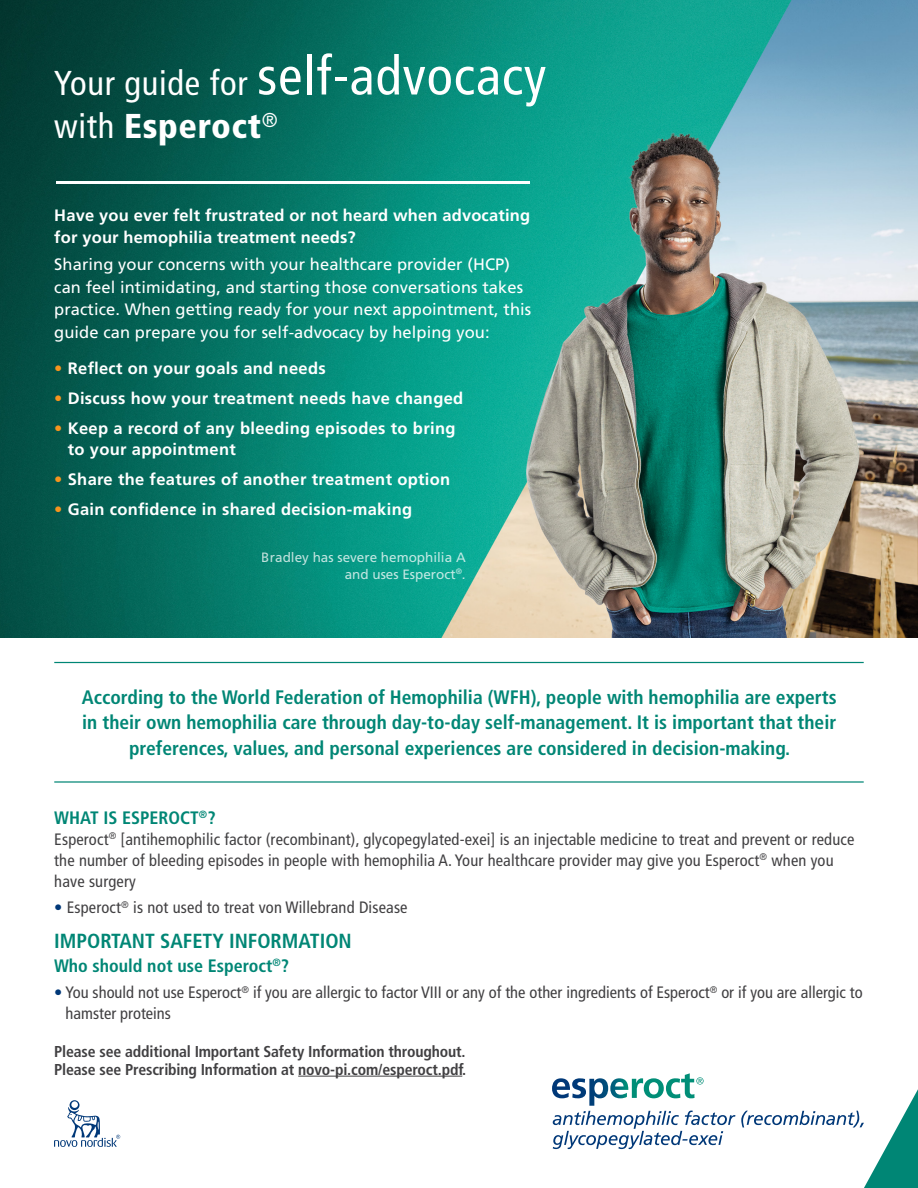
<style>
.page{position:relative;width:918px;height:1188px;background:#fff}
.page>*{position:absolute;margin:0;border:0;box-sizing:border-box;transform-origin:0 0}
.t1{font:condensed 54px "Frutiger LT Std";letter-spacing:.02em;color:#fff}
.t2{font:900 condensed 34.5px "Frutiger LT Std";letter-spacing:.02em;color:#fff}
.t3{font:700 condensed 20.4px "Frutiger LT Std";color:#008675}
.t4{font:700 condensed 19.5px/25.5px "Frutiger LT Std";color:#008675;text-align:center}
.t5{font:700 condensed 18px "Frutiger LT Std";color:#008675}
.t6{font:condensed 16.5px/21px "Frutiger LT Std";letter-spacing:.01em;color:#414042}
.t7{font:700 16.5px/22.5px "Frutiger LT Std";letter-spacing:.02em;color:#fff}
.t8{font:16.5px/22.5px "Frutiger LT Std";letter-spacing:.005em;color:#fff}
.t9{font:700 condensed 15.75px/18px "Frutiger LT Std";letter-spacing:-.01em;color:#414042}
.t10{font:13.5px/16.5px "Frutiger LT Std";color:#fff;text-align:right}
.s1{font-size:34.5px}
.s2{font-weight:400}
.s3{color:#f7941e}
.s4{color:#003878}
</style>
<div class="page">
<img style="left:0;top:0;width:918px;height:637px">
<svg style="left:54px;top:1100px;width:66px;height:47px"></svg>
<hr style="left:298px;top:1076px;width:164px;height:1px;background:#414042">
<hr style="left:57px;top:181px;width:473px;height:3px;background:#fff">
<hr style="left:54px;top:781px;width:810px;height:2px;background:#008675">
<hr style="left:54px;top:662px;width:810px;height:1px;background:#008675">
<svg style="left:552px;top:1073px;width:366px;height:115px"></svg>
<h1 class="t1" style="left:54px;top:44px;width:493px"><span class="s1">Your guide for</span> self-advocacy</h1>
<h2 class="t2" style="left:54px;top:105px;width:225px"><span class="s2">with</span> Esperoct<sup>®</sup></h2>
<p class="t7" style="left:54px;top:204px;width:477px">Have you ever felt frustrated or not heard when advocating for your hemophilia treatment needs?</p>
<p class="t8" style="left:54px;top:253px;width:479px">Sharing your concerns with your healthcare provider (HCP) can feel intimidating, and starting those conversations takes practice. When getting ready for your next appointment, this guide can prepare you for self-advocacy by helping you:</p>
<p class="t7" style="left:54px;top:357px;width:273px"><span class="s3">•</span> Reflect on your goals and needs</p>
<p class="t7" style="left:54px;top:387px;width:411px"><span class="s3">•</span> Discuss how your treatment needs have changed</p>
<p class="t7" style="left:68px;top:417px;width:389px;line-height:21px;text-indent:-13px"><span class="s3">•</span> Keep a record of any bleeding episodes to bring to your appointment</p>
<p class="t7" style="left:54px;top:468px;width:398px"><span class="s3">•</span> Share the features of another treatment option</p>
<p class="t7" style="left:54px;top:498px;width:359px"><span class="s3">•</span> Gain confidence in shared decision-making</p>
<p class="t10" style="left:262px;top:550px;width:206px">Bradley has severe hemophilia A and uses Esperoct<sup>®</sup>.</p>
<p class="t4" style="left:82px;top:684px;width:756px">According to the World Federation of Hemophilia (WFH), people with hemophilia are experts in their own hemophilia care through day-to-day self-management. It is important that their preferences, values, and personal experiences are considered in decision-making.</p>
<p class="t5" style="left:54px;top:807px;width:163px">WHAT IS ESPEROCT<sup>®</sup>?</p>
<p class="t6" style="left:54px;top:829px;width:802px">Esperoct<sup>®</sup> [antihemophilic factor (recombinant), glycopegylated-exei] is an injectable medicine to treat and prevent or reduce the number of bleeding episodes in people with hemophilia A. Your healthcare provider may give you Esperoct<sup>®</sup> when you have surgery</p>
<p class="t6" style="left:54px;top:897px;width:355px"><span class="s4">•</span> Esperoct<sup>®</sup> is not used to treat von Willebrand Disease</p>
<p class="t3" style="left:54px;top:929px;width:299px">IMPORTANT SAFETY INFORMATION</p>
<p class="t5" style="left:54px;top:955px;width:236px">Who should not use Esperoct<sup>®</sup>?</p>
<p class="t6" style="left:66px;top:982px;width:799px;text-indent:-11px"><span class="s4">•</span> You should not use Esperoct<sup>®</sup> if you are allergic to factor VIII or any of the other ingredients of Esperoct<sup>®</sup> or if you are allergic to hamster proteins</p>
<p class="t9" style="left:54px;top:1042px;width:414px">Please see additional Important Safety Information throughout.<br>Please see Prescribing Information at novo-pi.com/esperoct.pdf.</p>
</div>
